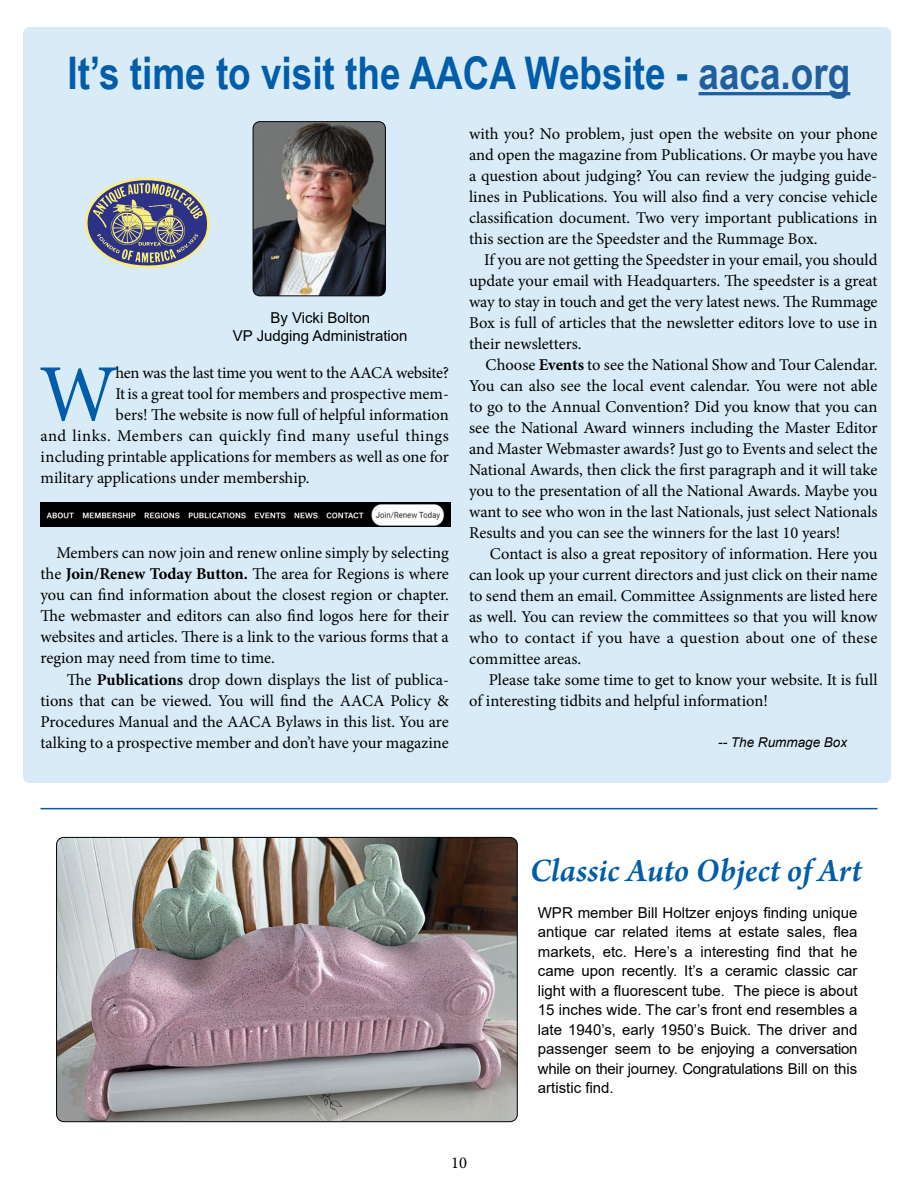
<style>
.page{position:relative;width:918px;height:1188px;background:#fff}
.page>*{position:absolute;margin:0;border:0;box-sizing:border-box;transform-origin:0 0}
.t1{font:81.15px "Minion Pro";color:#005daa}
.t2{font:700 45px "Arial Narrow";color:#005daa}
.t3{font:italic 600 34.5px "Arno Pro";letter-spacing:-.005em;color:#005daa}
.t4{font:16.5px/21px "Minion Pro";color:#000;text-align:justify}
.t5{font:16.5px "Minion Pro";letter-spacing:.03em;color:#000}
.t6{font:16.5px "Minion Pro";letter-spacing:-.025em;color:#000}
.t7{font:15px/19.5px "Arial";color:#000;text-align:justify}
.t8{font:italic 13.5px "Arial";color:#000}
.s1{color:#215e9e}
.s2{font-weight:700}
</style>
<div class="page">
<div style="left:23px;top:27px;width:868px;height:756px;background:#d9ebf6;border-radius:7px"></div>
<img style="left:57px;top:837px;width:460px;height:285px">
<div style="left:56px;top:837px;width:462px;height:285px;border:1px solid #000;border-radius:7px"></div>
<hr style="left:40px;top:808px;width:838px;height:1px;background:#005daa">
<hr style="left:699px;top:92px;width:151px;height:3px;background:#215e9e">
<svg style="left:85px;top:177px;width:125px;height:91px"></svg>
<img style="left:253px;top:122px;width:132px;height:174px">
<div style="left:253px;top:121px;width:133px;height:175px;border:1px solid #000;border-radius:7px"></div>
<img style="left:40px;top:502px;width:410px;height:24px">
<h2 class="t2" style="left:68px;top:39px;width:784px">It’s time to visit the AACA Website - <span class="s1">aaca.org</span></h2>
<p class="t7" style="left:233px;top:308px;width:176px;line-height:18px;text-align:center">By Vicki Bolton<br>VP Judging Administration</p>
<h1 class="t1" style="left:39px;top:340px;width:80px">W</h1>
<p class="t6" style="left:116px;top:362px;width:335px">hen was the last time you went to the AACA website?</p>
<p class="t4" style="left:116px;top:384px;width:335px">It is a great tool for members and prospective mem-</p>
<p class="t4" style="left:116px;top:405px;width:335px">bers! The website is now full of helpful information</p>
<p class="t5" style="left:41px;top:425px;width:410px">and links. Members can quickly find many useful things</p>
<p class="t4" style="left:41px;top:447px;width:410px">including printable applications for members as well as one for</p>
<p class="t4" style="left:41px;top:468px;width:271px">military applications under membership.</p>
<p class="t4" style="left:40px;top:543px;width:410px;text-indent:16px">Members can now join and renew online simply by selecting the <span class="s2">Join/Renew Today Button.</span> The area for Regions is where you can find information about the closest region or chapter.<br>The webmaster and editors can also find logos here for their websites and articles. There is a link to the various forms that a region may need from time to time.</p>
<p class="t4" style="left:40px;top:669px;width:410px;text-indent:26px">The <span class="s2">Publications</span> drop down displays the list of publica&shy;tions that can be viewed. You will find the AACA Policy &amp; Procedures Manual and the AACA Bylaws in this list. You are talking to a prospective member and don’t have your magazine</p>
<p class="t4" style="left:469px;top:123px;width:410px">with you? No problem, just open the website on your phone and open the magazine from Publications. Or maybe you have a question about judging? You can review the judging guide&shy;lines in Publications. You will also find a very concise vehicle classification document. Two very important publications in this section are the Speedster and the Rummage Box.</p>
<p class="t4" style="left:469px;top:249px;width:410px;text-indent:15px">If you are not getting the Speedster in your email, you should update your email with Headquarters. The speedster is a great way to stay in touch and get the very latest news. The Rummage Box is full of articles that the newsletter editors love to use in their newsletters.</p>
<p class="t4" style="left:469px;top:354px;width:410px;text-indent:16px">Choose <span class="s2">Events</span> to see the National Show and Tour Calendar.<br>You can also see the local event calendar. You were not able to go to the Annual Convention? Did you know that you can see the National Award winners including the Master Editor and Master Webmaster awards? Just go to Events and select the National Awards, then click the first paragraph and it will take you to the presentation of all the National Awards. Maybe you want to see who won in the last Nationals, just select Nationals Results and you can see the winners for the last 10 years!</p>
<p class="t4" style="left:469px;top:543px;width:410px;text-indent:21px">Contact is also a great repository of information. Here you can look up your current directors and just click on their name to send them an email. Committee Assignments are listed here as well. You can review the committees so that you will know who to contact if you have a question about one of these committee areas.</p>
<p class="t4" style="left:469px;top:669px;width:410px;text-indent:20px">Please take some time to get to know your website. It is full of interesting tidbits and helpful information!</p>
<p class="t8" style="left:718px;top:734px;width:131px">-- The Rummage Box</p>
<h3 class="t3" style="left:530px;top:850px;width:333px">Classic Auto Object of Art</h3>
<p class="t7" style="left:538px;top:903px;width:321px">WPR member Bill Holtzer enjoys finding unique antique car related items at estate sales, flea markets, etc. Here’s a interesting find that he came upon recently. It’s a ceramic classic car light with a fluorescent tube. The piece is about 15 inches wide. The car’s front end resembles a late 1940’s, early 1950’s Buick. The driver and passenger seem to be enjoying a conversation while on their journey. Congratulations Bill on this artistic find.</p>
<p class="t4" style="left:451px;top:1152px;width:17px">10</p>
</div>
